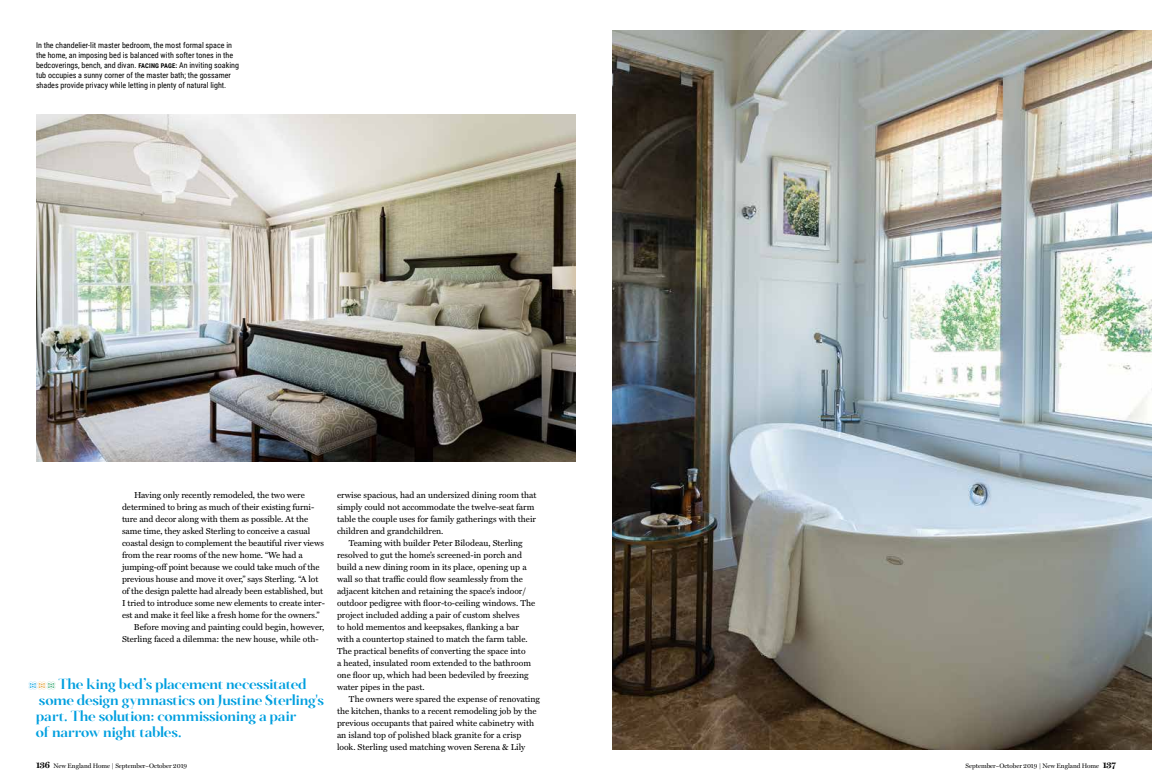
<style>
.page{position:relative;width:1152px;height:783px;background:#fff}
.page>*{position:absolute;margin:0;border:0;box-sizing:border-box;transform-origin:0 0}
.t1{font:600 14px/16px "Salinas";letter-spacing:-.015em;color:#009fdf}
.t2{font:8.7px "Miller Text";color:#000}
.t3{font:8px/10px "Roboto Condensed";color:#000}
.t4{font:300 8px "Salinas";color:#009fdf}
.t5{font:6.5px "Miller Display";color:#000}
.s1{font-weight:700;font-size:6.5px}
.s2{color:#e39925}
.s3{color:#26a266}
.s4{font-weight:700;font-size:9px}
</style>
<div class="page">
<img style="left:36px;top:114px;width:540px;height:348px">
<img style="left:612px;top:30px;width:540px;height:720px">
<p class="t3" style="left:36px;top:40px;width:205px">In the chandelier-lit master bedroom, the most formal space in the home, an imposing bed is balanced with softer tones in the bedcoverings, bench, and divan. <span class="s1">FACING PAGE:</span> An inviting soaking tub occupies a sunny corner of the master bath; the gossamer shades provide privacy while letting in plenty of natural light.</p>
<p class="t2" style="left:134px;top:490px;width:172px">Having only recently remodeled, the two were</p>
<p class="t2" style="left:122px;top:502px;width:194px">determined to bring as much of their existing furni-</p>
<p class="t2" style="left:122px;top:514px;width:188px">ture and decor along with them as possible. At the</p>
<p class="t2" style="left:122px;top:526px;width:190px">same time, they asked Sterling to conceive a casual</p>
<p class="t2" style="left:122px;top:538px;width:204px">coastal design to complement the beautiful river views</p>
<p class="t2" style="left:122px;top:550px;width:182px">from the rear rooms of the new home. “We had a</p>
<p class="t2" style="left:122px;top:562px;width:199px">jumping-off point because we could take much of the</p>
<p class="t2" style="left:122px;top:574px;width:198px">previous house and move it over,” says Sterling. “A lot</p>
<p class="t2" style="left:122px;top:586px;width:203px">of the design palette had already been established, but</p>
<p class="t2" style="left:122px;top:598px;width:204px">I tried to introduce some new elements to create inter-</p>
<p class="t2" style="left:122px;top:610px;width:199px">est and make it feel like a fresh home for the owners.”</p>
<p class="t2" style="left:134px;top:622px;width:192px">Before moving and painting could begin, however,</p>
<p class="t2" style="left:122px;top:634px;width:198px">Sterling faced a dilemma: the new house, while oth-</p>
<h1 class="t1" style="left:36px;top:676px;width:290px;text-indent:22px">The king bed’s placement necessitated some design gymnastics on Justine Sterling's part. The solution: commissioning a pair<br>of narrow night tables.</h1>
<p class="t4" style="left:28px;top:680px;width:30px">• <span class="s2">•</span><span class="s3">•</span></p>
<p class="t2" style="left:337px;top:490px;width:201px">erwise spacious, had an undersized dining room that</p>
<p class="t2" style="left:337px;top:502px;width:199px">simply could not accommodate the twelve-seat farm</p>
<p class="t2" style="left:337px;top:514px;width:201px">table the couple uses for family gatherings with their</p>
<p class="t2" style="left:337px;top:526px;width:108px">children and grandchildren.</p>
<p class="t2" style="left:349px;top:538px;width:175px">Teaming with builder Peter Bilodeau, Sterling</p>
<p class="t2" style="left:337px;top:550px;width:187px">resolved to gut the home’s screened-in porch and</p>
<p class="t2" style="left:337px;top:562px;width:191px">build a new dining room in its place, opening up a</p>
<p class="t2" style="left:337px;top:574px;width:188px">wall so that traffic could flow seamlessly from the</p>
<p class="t2" style="left:337px;top:586px;width:191px">adjacent kitchen and retaining the space’s indoor/</p>
<p class="t2" style="left:337px;top:598px;width:200px">outdoor pedigree with floor-to-ceiling windows. The</p>
<p class="t2" style="left:337px;top:610px;width:184px">project included adding a pair of custom shelves</p>
<p class="t2" style="left:337px;top:622px;width:184px">to hold mementos and keepsakes, flanking a bar</p>
<p class="t2" style="left:337px;top:634px;width:192px">with a countertop stained to match the farm table.</p>
<p class="t2" style="left:337px;top:646px;width:190px">The practical benefits of converting the space into</p>
<p class="t2" style="left:337px;top:658px;width:196px">a heated, insulated room extended to the bathroom</p>
<p class="t2" style="left:337px;top:670px;width:193px">one floor up, which had been bedeviled by freezing</p>
<p class="t2" style="left:337px;top:682px;width:89px">water pipes in the past.</p>
<p class="t2" style="left:349px;top:694px;width:192px">The owners were spared the expense of renovating</p>
<p class="t2" style="left:337px;top:706px;width:201px">the kitchen, thanks to a recent remodeling job by the</p>
<p class="t2" style="left:337px;top:718px;width:199px">previous occupants that paired white cabinetry with</p>
<p class="t2" style="left:337px;top:730px;width:186px">an island top of polished black granite for a crisp</p>
<p class="t2" style="left:337px;top:742px;width:190px">look. Sterling used matching woven Serena &amp; Lily</p>
<p class="t5" style="left:36px;top:762px;width:153px"><span class="s4">136</span> New England Home | September–October 2019</p>
<p class="t5" style="left:966px;top:762px;width:152px">September–October 2019 | New England Home <span class="s4">137</span></p>
</div>
